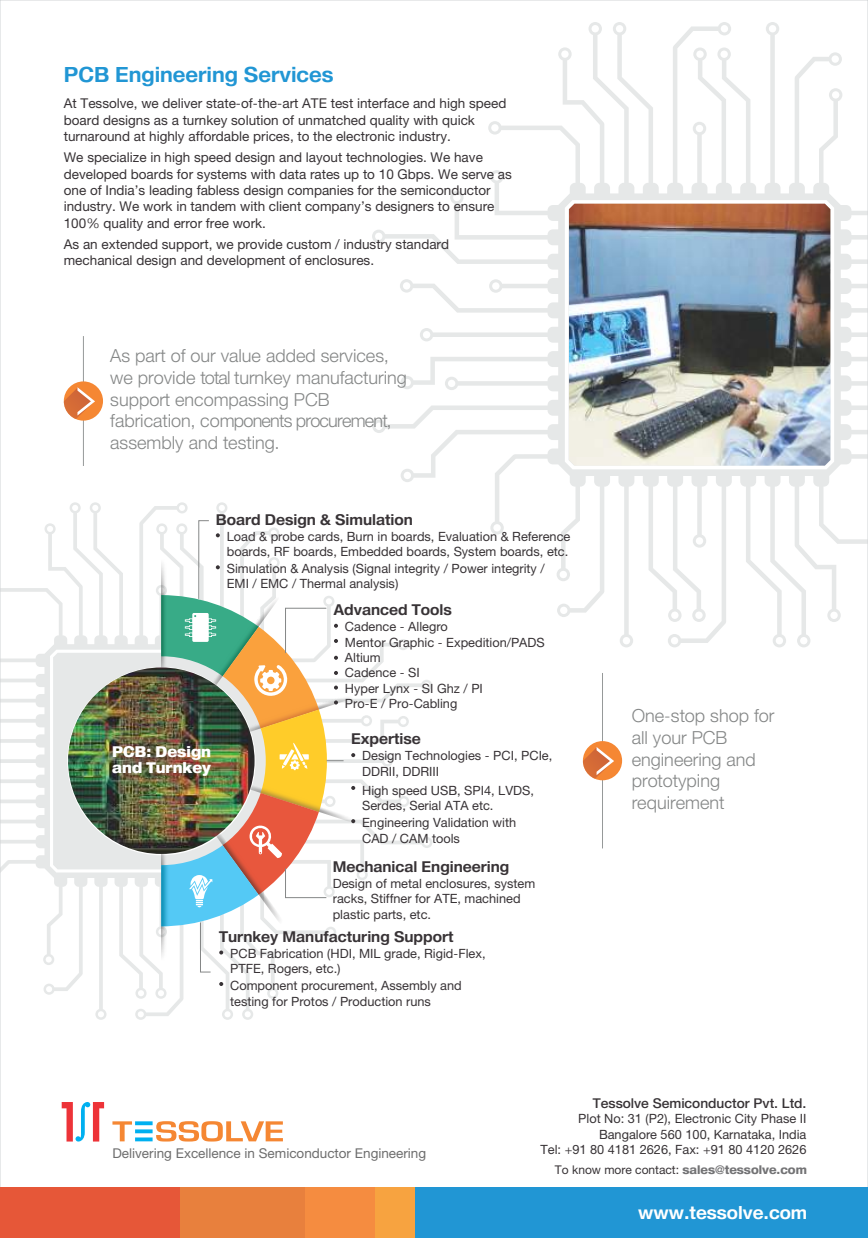
<style>
.page{position:relative;width:868px;height:1238px;background:#fff}
.page>*{position:absolute;margin:0;border:0;box-sizing:border-box;transform-origin:0 0}
.t1{font:21px "Heavenetica 7 Bold SH";color:#2196d4}
.t2{font:18px/21.8px "Heavenetica 4 Lt SH";color:#858787}
.t3{font:18px "Heavenetica 7 Bold SH";color:#fff}
.t4{font:15px "Heavenetica 7 Bold SH";color:#383336}
.t5{font:15px/15.1px "Heavenetica 9 Blk SH";color:#fff}
.t6{font:13.5px/16.4px "Heavenetica 5 SH";color:#383336}
.t7{font:13.5px "Heavenetica 5 SH";color:#6e6e6e}
.t8{font:13.5px "Heavenetica 6 Med SH";color:#383336}
.t9{font:12.75px/15.5px "Heavenetica 5 SH";color:#383336}
.t10{font:12px "Heavenetica 5 SH";color:#383336}
.s1{font-family:"Heavenetica 8 Hvy SH";color:#737375}
</style>
<div class="page">
<svg style="left:372px;top:22px;width:493px;height:625px"></svg>
<svg style="left:2px;top:502px;width:430px;height:517px"></svg>
<img style="left:569px;top:204px;width:261px;height:261px">
<hr style="left:602px;top:673px;width:1px;height:175px;background:#969999">
<hr style="left:83px;top:336px;width:1px;height:130px;background:#969999">
<img style="left:343px;top:692px;width:14px;height:49px">
<img style="left:343px;top:775px;width:16px;height:49px">
<img style="left:68px;top:667px;width:186px;height:186px;border-radius:50%">
<svg style="left:351px;top:753px;width:4px;height:4px"></svg>
<svg style="left:351px;top:785px;width:4px;height:5px"></svg>
<svg style="left:351px;top:819px;width:4px;height:4px"></svg>
<img style="left:161px;top:520px;width:182px;height:452px">
<svg style="left:219px;top:981px;width:4px;height:4px"></svg>
<div style="left:0;top:1187px;width:180px;height:50px;background:#e65738"></div>
<div style="left:180px;top:1187px;width:125px;height:50px;background:#e8803d"></div>
<div style="left:305px;top:1187px;width:70px;height:50px;background:#f58c40"></div>
<div style="left:375px;top:1187px;width:40px;height:50px;background:#f7a340"></div>
<div style="left:415px;top:1187px;width:452px;height:50px;background:#2196d4"></div>
<svg style="left:62px;top:1102px;width:42px;height:39px"></svg>
<svg style="left:112px;top:1121px;width:20px;height:20px"></svg>
<svg style="left:156px;top:1121px;width:127px;height:20px"></svg>
<svg style="left:135px;top:1129px;width:17px;height:4px"></svg>
<svg style="left:135px;top:1137px;width:17px;height:4px"></svg>
<svg style="left:135px;top:1121px;width:17px;height:4px"></svg>
<div style="left:583px;top:741px;width:39px;height:39px;background:#f58733;border-radius:50%"></div>
<svg style="left:583px;top:746px;width:31px;height:34px"></svg>
<div style="left:64px;top:381px;width:39px;height:39px;background:#f58733;border-radius:50%"></div>
<svg style="left:64px;top:387px;width:31px;height:33px"></svg>
<h1 class="t1" style="left:64px;top:61px;width:271px">PCB Engineering Services</h1>
<p class="t6" style="left:64px;top:95px;width:444px">At Tessolve, we deliver state-of-the-art ATE test interface and high speed board designs as a turnkey solution of unmatched quality with quick turnaround at highly affordable prices, to the electronic industry.</p>
<p class="t6" style="left:64px;top:149px;width:449px">We specialize in high speed design and layout technologies. We have developed boards for systems with data rates up to 10 Gbps. We serve as one of India’s leading fabless design companies for the semiconductor industry. We work in tandem with client company’s designers to ensure 100% quality and error free work.</p>
<p class="t6" style="left:64px;top:235px;width:387px">As an extended support, we provide custom / industry standard mechanical design and development of enclosures.</p>
<h2 class="t2" style="left:110px;top:344px;width:298px">As part of our value added services, we provide total turnkey manufacturing support encompassing PCB fabrication, components procurement, assembly and testing.</h2>
<p class="t4" style="left:216px;top:509px;width:198px">Board Design &amp; Simulation</p>
<p class="t5" style="left:112px;top:743px;width:100px">PCB: Design and Turnkey</p>
<p class="t9" style="left:227px;top:528px;width:345px">Load &amp; probe cards, Burn in boards, Evaluation &amp; Reference boards, RF boards, Embedded boards, System boards, etc.</p>
<p class="t9" style="left:227px;top:560px;width:319px">Simulation &amp; Analysis (Signal integrity / Power integrity /<br>EMI / EMC / Thermal analysis)</p>
<p class="t4" style="left:334px;top:600px;width:119px">Advanced Tools</p>
<p class="t9" style="left:345px;top:618px;width:201px">Cadence - Allegro<br>Mentor Graphic - Expedition/PADS<br>Altium<br>Cadence - SI<br>Hyper Lynx - SI Ghz / PI<br>Pro-E / Pro-Cabling</p>
<p class="t4" style="left:351px;top:729px;width:71px">Expertise</p>
<p class="t9" style="left:362px;top:747px;width:192px">Design Technologies - PCI, PCIe,<br>DDRII, DDRIII</p>
<p class="t9" style="left:362px;top:781px;width:173px">High speed USB, SPI4, LVDS,<br>Serdes, Serial ATA etc.</p>
<p class="t9" style="left:362px;top:814px;width:155px">Engineering Validation with<br>CAD / CAM tools</p>
<p class="t4" style="left:333px;top:856px;width:178px">Mechanical Engineering</p>
<p class="t9" style="left:333px;top:874px;width:204px">Design of metal enclosures, system racks, Stiffner for ATE, machined plastic parts, etc.</p>
<p class="t4" style="left:219px;top:926px;width:236px">Turnkey Manufacturing Support</p>
<p class="t9" style="left:230px;top:945px;width:257px">PCB Fabrication (HDI, MIL grade, Rigid-Flex,<br>PTFE, Rogers, etc.)</p>
<p class="t9" style="left:230px;top:977px;width:233px">Component procurement, Assembly and testing for Protos / Production runs</p>
<h2 class="t2" style="left:631px;top:704px;width:144px">One-stop shop for all your PCB engineering and prototyping requirement</h2>
<p class="t8" style="left:593px;top:1093px;width:215px">Tessolve Semiconductor Pvt. Ltd.</p>
<p class="t9" style="left:578px;top:1110px;width:230px;text-align:right">Plot No: 31 (P2), Electronic City Phase II<br>Bangalore 560 100, Karnataka, India</p>
<p class="t7" style="left:112px;top:1143px;width:315px">Delivering Excellence in Semiconductor Engineering</p>
<p class="t9" style="left:540px;top:1141px;width:267px">Tel: +91 80 4181 2626, Fax: +91 80 4120 2626</p>
<p class="t10" style="left:555px;top:1161px;width:253px">To know more contact: <span class="s1">sales@tessolve.com</span></p>
<h2 class="t3" style="left:638px;top:1200px;width:170px">www.tessolve.com</h2>
</div>
